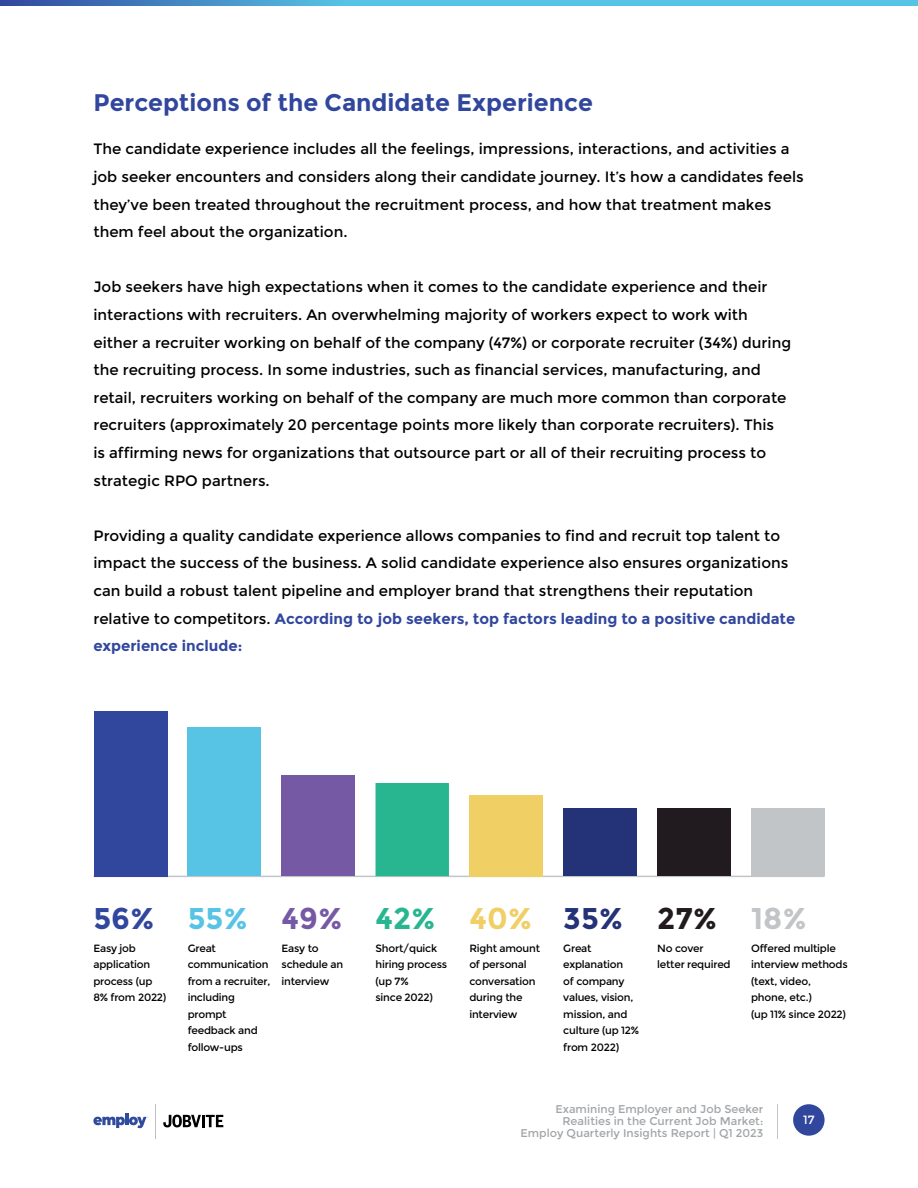
<style>
.page{position:relative;width:918px;height:1188px;background:#fff}
.page>*{position:absolute;margin:0;border:0;box-sizing:border-box;transform-origin:0 0}
.t1{font:700 30px "Montserrat";color:#31479e}
.t2{font:700 30px "Montserrat";color:#7659a5}
.t3{font:700 30px "Montserrat";color:#28b691}
.t4{font:700 30px "Montserrat";color:#f0cf65}
.t5{font:700 30px "Montserrat";color:#243278}
.t6{font:700 30px "Montserrat";color:#211a1e}
.t7{font:700 30px "Montserrat";color:#c1c5c8}
.t8{font:700 30px "Montserrat";color:#57c4e5}
.t9{font:700 24px "Montserrat";color:#31479e}
.t10{font:15px/27.6px "Montserrat";color:#000}
.t11{font:12px "Montserrat";color:#fff}
.t12{font:11.25px/12px "Montserrat";color:#a2a5a8;text-align:right}
.t13{font:10.5px/16.5px "Montserrat";letter-spacing:-.02em;color:#000}
.s1{font-weight:700;color:#31479e}
</style>
<div class="page">
<svg style="left:793px;top:1104px;width:32px;height:32px"></svg>
<hr style="left:777px;top:1104px;width:1px;height:34px;background:#c1c5c8">
<svg style="left:0;top:0;width:918px;height:5px;background:#4facd7"></svg>
<hr style="left:125px;top:1114px;width:4px;height:11px;background:#304a9c">
<svg style="left:93px;top:1117px;width:55px;height:11px"></svg>
<hr style="left:155px;top:1104px;width:1px;height:34px;background:#bfbfbf">
<svg style="left:163px;top:1115px;width:60px;height:12px"></svg>
<hr style="left:93px;top:876px;width:732px;height:1px;background:#c1c5c8">
<div style="left:94px;top:711px;width:74px;height:165px;background:#31479e"></div>
<div style="left:282px;top:776px;width:73px;height:100px;background:#7659a5"></div>
<div style="left:376px;top:783px;width:73px;height:93px;background:#28b691"></div>
<div style="left:469px;top:795px;width:74px;height:81px;background:#f0cf65"></div>
<div style="left:563px;top:808px;width:74px;height:68px;background:#243278"></div>
<div style="left:657px;top:808px;width:74px;height:68px;background:#211a1e"></div>
<div style="left:751px;top:808px;width:74px;height:68px;background:#c1c5c8"></div>
<div style="left:188px;top:728px;width:73px;height:148px;background:#57c4e5"></div>
<h2 class="t9" style="left:93px;top:89px;width:501px">Perceptions of the Candidate Experience</h2>
<p class="t10" style="left:93px;top:135px;width:712px">The candidate experience includes all the feelings, impressions, interactions, and activities a job seeker encounters and considers along their candidate journey. It’s how a candidates feels they’ve been treated throughout the recruitment process, and how that treatment makes them feel about the organization.</p>
<p class="t10" style="left:93px;top:273px;width:699px">Job seekers have high expectations when it comes to the candidate experience and their interactions with recruiters. An overwhelming majority of workers expect to work with either a recruiter working on behalf of the company (47%) or corporate recruiter (34%) during the recruiting process. In some industries, such as financial services, manufacturing, and retail, recruiters working on behalf of the company are much more common than corporate recruiters (approximately 20 percentage points more likely than corporate recruiters). This<br>is affirming news for organizations that outsource part or all of their recruiting process to strategic RPO partners.</p>
<p class="t10" style="left:93px;top:522px;width:704px">Providing a quality candidate experience allows companies to find and recruit top talent to impact the success of the business. A solid candidate experience also ensures organizations can build a robust talent pipeline and employer brand that strengthens their reputation relative to competitors. <span class="s1">According to job seekers, top factors leading to a positive candidate experience include:</span></p>
<h1 class="t1" style="left:93px;top:901px;width:63px">56%</h1>
<p class="t13" style="left:93px;top:940px;width:75px">Easy job application process (up<br>8% from 2022)</p>
<h1 class="t8" style="left:188px;top:901px;width:62px">55%</h1>
<p class="t13" style="left:188px;top:940px;width:84px">Great communication from a recruiter, including prompt feedback and follow-ups</p>
<h1 class="t2" style="left:282px;top:901px;width:63px">49%</h1>
<p class="t13" style="left:282px;top:940px;width:63px">Easy to schedule an interview</p>
<h1 class="t3" style="left:376px;top:901px;width:62px">42%</h1>
<p class="t13" style="left:376px;top:940px;width:73px">Short/quick hiring process (up 7%<br>since 2022)</p>
<h1 class="t4" style="left:469px;top:901px;width:64px">40%</h1>
<p class="t13" style="left:469px;top:940px;width:72px">Right amount of personal conversation during the interview</p>
<h1 class="t5" style="left:563px;top:901px;width:62px">35%</h1>
<p class="t13" style="left:563px;top:940px;width:77px">Great explanation<br>of company values, vision, mission, and culture (up 12% from 2022)</p>
<h1 class="t6" style="left:657px;top:901px;width:62px">27%</h1>
<p class="t13" style="left:657px;top:940px;width:75px">No cover letter required</p>
<h1 class="t7" style="left:751px;top:901px;width:57px">18%</h1>
<p class="t13" style="left:751px;top:940px;width:98px">Offered multiple interview methods (text, video, phone, etc.)<br>(up 11% since 2022)</p>
<p class="t12" style="left:520px;top:1103px;width:244px">Examining Employer and Job Seeker<br>Realities in the Current Job Market:<br>Employ Quarterly Insights Report | Q1 2023</p>
<p class="t11" style="left:803px;top:1113px;width:13px">17</p>
</div>
